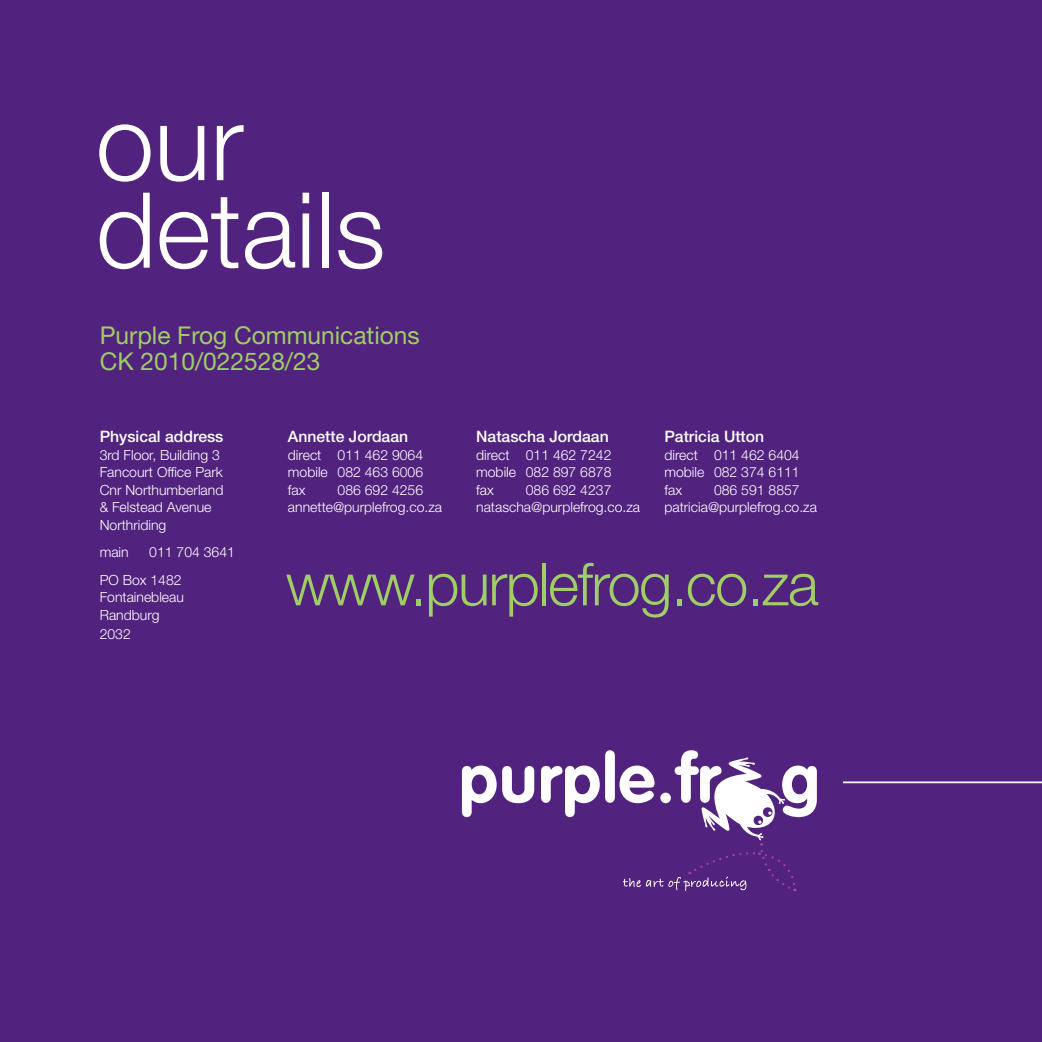
<style>
.page{position:relative;width:1042px;height:1042px;background:#52227f}
.page>*{position:absolute;margin:0;border:0;box-sizing:border-box;transform-origin:0 0}
.t1{font:300 105px "Helvetica Neue LT Std";color:#fff}
.t2{font:300 59.5px "Helvetica Neue";letter-spacing:-.025em;color:#9fce66}
.t3{font:24.5px "Helvetica Neue LT Std";color:#9fce66}
.t4{font:500 15.75px "Helvetica Neue LT Std";color:#fff}
.t5{font:300 14px "Helvetica Neue LT Std";color:#fff}
</style>
<div class="page">
<hr style="left:843px;top:781px;width:199px;height:2px;background:#fff">
<svg style="left:462px;top:765px;width:72px;height:52px"></svg>
<svg style="left:541px;top:750px;width:276px;height:141px"></svg>
<p class="t1" style="left:96px;top:79px;width:149px">our</p>
<p class="t1" style="left:96px;top:166px;width:291px">details</p>
<p class="t3" style="left:100px;top:321px;width:321px">Purple Frog Communications</p>
<p class="t3" style="left:100px;top:347px;width:222px">CK 2010/022528/23</p>
<p class="t4" style="left:100px;top:427px;width:125px">Physical address</p>
<p class="t5" style="left:100px;top:446px;width:122px">3rd Floor, Building 3</p>
<p class="t5" style="left:100px;top:463px;width:125px">Fancourt Office Park</p>
<p class="t5" style="left:100px;top:481px;width:125px">Cnr Northumberland</p>
<p class="t5" style="left:100px;top:498px;width:113px">&amp; Felstead Avenue</p>
<p class="t5" style="left:100px;top:516px;width:68px">Northriding</p>
<p class="t5" style="left:100px;top:543px;width:31px">main</p>
<p class="t5" style="left:149px;top:543px;width:87px">011 704 3641</p>
<p class="t5" style="left:100px;top:571px;width:83px">PO Box 1482</p>
<p class="t5" style="left:100px;top:588px;width:86px">Fontainebleau</p>
<p class="t5" style="left:100px;top:606px;width:61px">Randburg</p>
<p class="t5" style="left:100px;top:625px;width:33px">2032</p>
<p class="t4" style="left:288px;top:427px;width:122px">Annette Jordaan</p>
<p class="t5" style="left:288px;top:446px;width:137px">direct 011 462 9064</p>
<p class="t5" style="left:288px;top:463px;width:137px">mobile 082 463 6006</p>
<p class="t5" style="left:288px;top:481px;width:19px">fax</p>
<p class="t5" style="left:337px;top:481px;width:87px">086 692 4256</p>
<p class="t5" style="left:288px;top:498px;width:156px">annette@purplefrog.co.za</p>
<p class="t4" style="left:476px;top:427px;width:134px">Natascha Jordaan</p>
<p class="t5" style="left:476px;top:446px;width:137px">direct 011 462 7242</p>
<p class="t5" style="left:476px;top:463px;width:137px">mobile 082 897 6878</p>
<p class="t5" style="left:476px;top:481px;width:19px">fax</p>
<p class="t5" style="left:526px;top:481px;width:87px">086 692 4237</p>
<p class="t5" style="left:476px;top:498px;width:165px">natascha@purplefrog.co.za</p>
<p class="t4" style="left:664px;top:427px;width:101px">Patricia Utton</p>
<p class="t5" style="left:664px;top:446px;width:137px">direct 011 462 6404</p>
<p class="t5" style="left:664px;top:463px;width:137px">mobile 082 374 6111</p>
<p class="t5" style="left:664px;top:481px;width:19px">fax</p>
<p class="t5" style="left:714px;top:481px;width:87px">086 591 8857</p>
<p class="t5" style="left:664px;top:498px;width:154px">patricia@purplefrog.co.za</p>
<p class="t2" style="left:286px;top:548px;width:534px">www.purplefrog.co.za</p>
</div>
